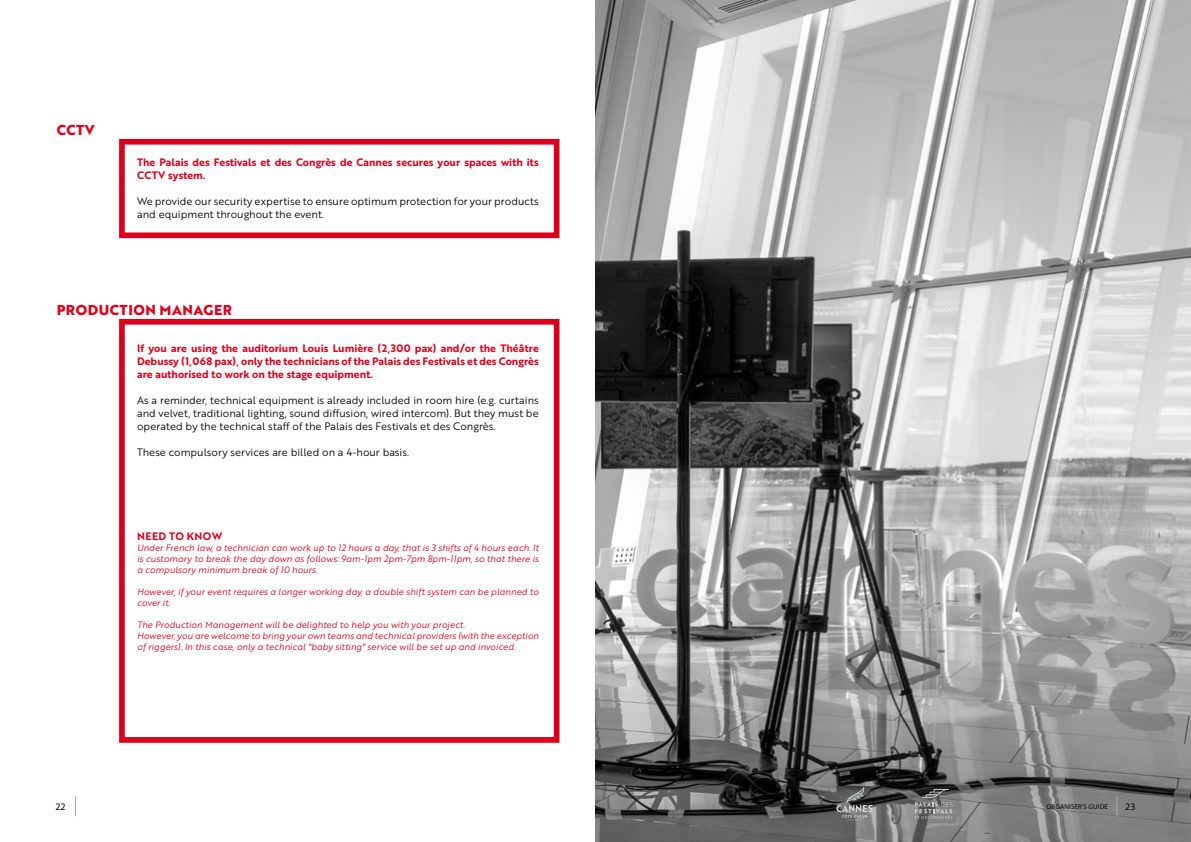
<style>
.page{position:relative;width:1191px;height:842px;background:#fff}
.page>*{position:absolute;margin:0;border:0;box-sizing:border-box;transform-origin:0 0}
.t1{font:700 14px "Brother 1816 Extra";letter-spacing:.04em;color:#db001c}
.t2{font:10.5px/13px "Brother 1816 Book";color:#000}
.t3{font:10.5px/13px "Brother 1816 Bold";color:#db001c}
.t4{font:10.5px "Brother 1816 Bold";letter-spacing:.04em;color:#db001c}
.t5{font:10px "Myriad Pro";color:#000}
.t6{font:9px/11px "Brother 1816 Book Italic";color:#db001c}
.t7{font:7px "Myriad Pro";letter-spacing:.02em;color:#000}
</style>
<div class="page">
<div style="left:119px;top:139px;width:440px;height:99px;border:6px solid #db001c"></div>
<div style="left:119px;top:319px;width:440px;height:424px;border:6px solid #db001c"></div>
<img style="left:595px;top:0;width:596px;height:842px">
<svg style="left:75px;top:797px;width:1px;height:19px"></svg>
<svg style="left:1116px;top:797px;width:1px;height:19px"></svg>
<svg style="left:915px;top:789px;width:37px;height:30px"></svg>
<svg style="left:836px;top:786px;width:37px;height:34px"></svg>
<h1 class="t1" style="left:57px;top:119px;width:40px">CCTV</h1>
<p class="t3" style="left:137px;top:155px;width:403px">The Palais des Festivals et des Congrès de Cannes secures your spaces with its<br>CCTV system.</p>
<p class="t2" style="left:137px;top:194px;width:403px">We provide our security expertise to ensure optimum protection for your products and equipment throughout the event.</p>
<h1 class="t1" style="left:57px;top:299px;width:177px">PRODUCTION MANAGER</h1>
<p class="t3" style="left:137px;top:341px;width:403px;text-align:justify">If you are using the auditorium Louis Lumière (2,300 pax) and/or the Théâtre Debussy (1,068 pax), only the technicians of the Palais des Festivals et des Congrès are authorised to work on the stage equipment.</p>
<p class="t2" style="left:137px;top:393px;width:403px;text-align:justify">As a reminder, technical equipment is already included in room hire (e.g. curtains and velvet, traditional lighting, sound diffusion, wired intercom). But they must be operated by the technical staff of the Palais des Festivals et des Congrès.</p>
<p class="t2" style="left:137px;top:445px;width:273px">These compulsory services are billed on a 4-hour basis.</p>
<p class="t4" style="left:137px;top:528px;width:87px">NEED TO KNOW</p>
<p class="t6" style="left:137px;top:542px;width:403px;text-align:justify">Under French law, a technician can work up to 12 hours a day, that is 3 shifts of 4 hours each. It is customary to break the day down as follows: 9am-1pm 2pm-7pm 8pm-11pm, so that there is a compulsory minimum break of 10 hours.</p>
<p class="t6" style="left:137px;top:586px;width:403px">However, if your event requires a longer working day, a double shift system can be planned to cover it.</p>
<p class="t6" style="left:137px;top:619px;width:403px">The Production Management will be delighted to help you with your project.<br>However, you are welcome to bring your own teams and technical providers (with the exception of riggers). In this case, only a technical "baby sitting" service will be set up and invoiced.</p>
<p class="t5" style="left:56px;top:801px;width:12px">22</p>
<p class="t7" style="left:1046px;top:802px;width:63px">ORGANISER'S GUIDE</p>
<p class="t5" style="left:1125px;top:801px;width:12px">23</p>
</div>
